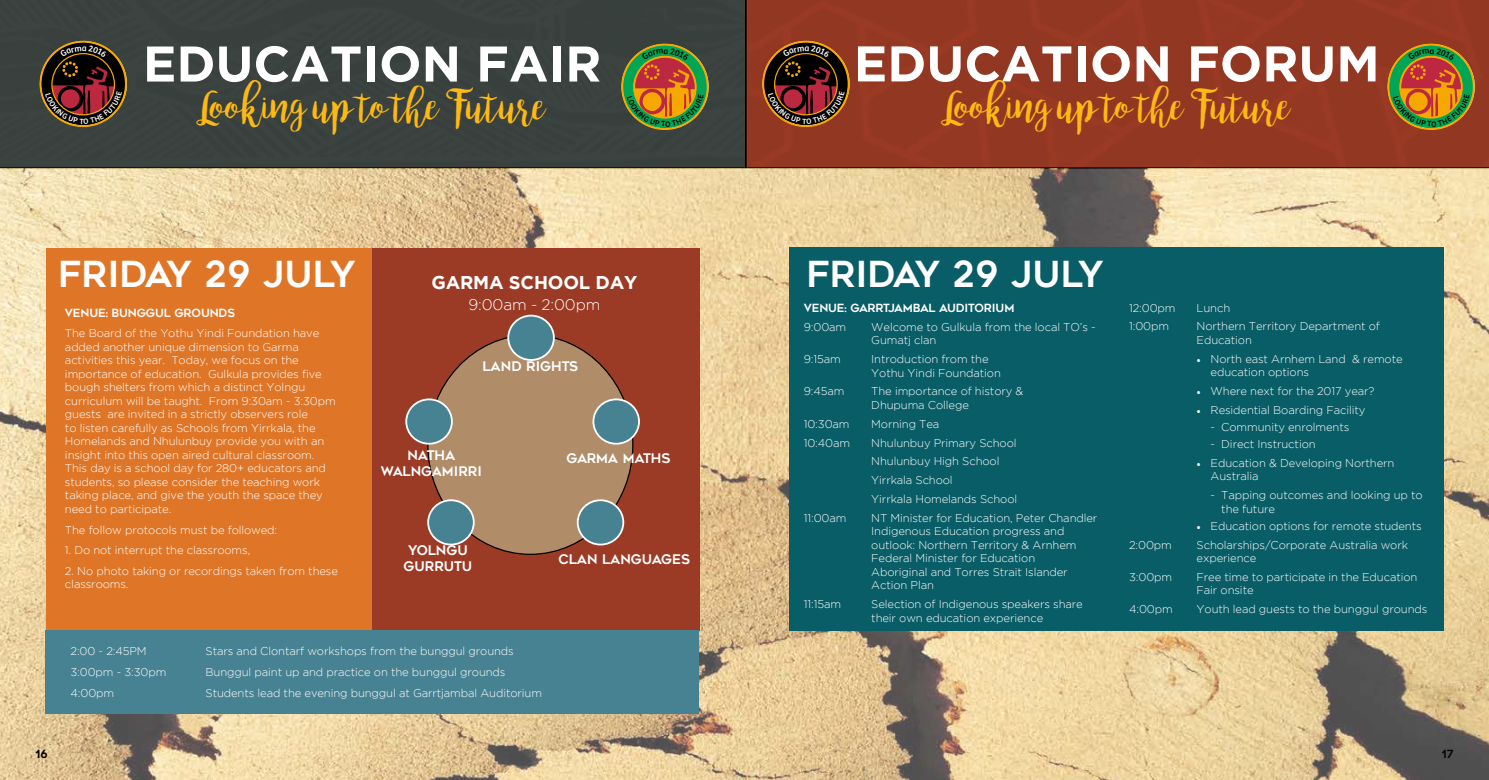
<style>
.page{position:relative;width:1489px;height:780px;background:#fff}
.page>*{position:absolute;margin:0;border:0;box-sizing:border-box;transform-origin:0 0}
.t1{font:700 50px "Gotham";color:#fff}
.t2{font:42.5px "bromello";color:#fdb913}
.t3{font:35.75px "Geometos";color:#fff}
.t4{font:700 18.5px "Gotham";letter-spacing:-.01em;color:#fff}
.t5{font:300 15.38px "Gotham";letter-spacing:-.01em;color:#fff}
.t6{font:13.25px/15.9px "Geometos";color:#fff;text-align:center}
.t7{font:300 11.25px/13.5px "Gotham";letter-spacing:-.01em;color:#fff}
.t8{font:11.25px "Geometos";letter-spacing:-.01em;color:#fff}
.t9{font:11.25px "Geometos";color:#000}
.s1{font-family:"Minion Pro";font-weight:400}
</style>
<div class="page">
<div style="left:748px;top:0;width:740px;height:169px;background:#923722"></div>
<div style="left:0;top:0;width:746px;height:169px;background:#3a423f"></div>
<img style="left:0;top:169px;width:1488px;height:611px">
<div style="left:46px;top:248px;width:326px;height:382px;background:#df7627"></div>
<div style="left:372px;top:248px;width:327px;height:382px;background:#9c3b25"></div>
<div style="left:46px;top:630px;width:653px;height:84px;background:#478292"></div>
<div style="left:789px;top:247px;width:654px;height:383px;background:#095d67"></div>
<div style="left:428px;top:335px;width:204px;height:219px;background:#b08d68;border-radius:50%"></div>
<div style="left:428px;top:500px;width:46px;height:44px;background:#478292;border-radius:50%"></div>
<div style="left:427px;top:499px;width:47px;height:46px;border:2px solid #fff;border-radius:50%"></div>
<div style="left:577px;top:500px;width:46px;height:44px;background:#478292;border-radius:50%"></div>
<div style="left:577px;top:499px;width:47px;height:46px;border:2px solid #fff;border-radius:50%"></div>
<div style="left:406px;top:399px;width:46px;height:44px;background:#478292;border-radius:50%"></div>
<div style="left:405px;top:398px;width:48px;height:46px;border:2px solid #fff;border-radius:50%"></div>
<div style="left:593px;top:399px;width:46px;height:44px;background:#478292;border-radius:50%"></div>
<div style="left:592px;top:398px;width:48px;height:46px;border:2px solid #fff;border-radius:50%"></div>
<div style="left:508px;top:315px;width:46px;height:45px;background:#478292;border-radius:50%"></div>
<div style="left:507px;top:315px;width:48px;height:46px;border:2px solid #fff;border-radius:50%"></div>
<svg style="left:1280px;top:48px;width:34px;height:12px"></svg>
<svg style="left:1321px;top:53px;width:7px;height:7px"></svg>
<svg style="left:1266px;top:96px;width:22px;height:26px"></svg>
<svg style="left:1386px;top:44px;width:88px;height:86px;background:#8a732f"></svg>
<svg style="left:515px;top:48px;width:22px;height:12px"></svg>
<svg style="left:547px;top:45px;width:26px;height:15px"></svg>
<svg style="left:501px;top:96px;width:43px;height:30px"></svg>
<svg style="left:621px;top:44px;width:87px;height:86px;background:#787535"></svg>
<svg style="left:762px;top:41px;width:87px;height:86px;background:#552411"></svg>
<svg style="left:40px;top:41px;width:87px;height:86px;background:#432617"></svg>
<h1 class="t1" style="left:853px;top:35px;width:527px">EDUCATION FORUM</h1>
<h1 class="t1" style="left:143px;top:35px;width:460px">EDUCATION FAIR</h1>
<h2 class="t2" style="left:198px;top:80px;width:349px">Looking up to the Future</h2>
<h2 class="t2" style="left:942px;top:80px;width:349px">Looking up to the Future</h2>
<h3 class="t3" style="left:58px;top:254px;width:299px">FRIDAY 29 JULY</h3>
<h3 class="t3" style="left:806px;top:254px;width:299px">FRIDAY 29 JULY</h3>
<h3 class="t4" style="left:431px;top:272px;width:207px">GARMA SCHOOL DAY</h3>
<p class="t8" style="left:65px;top:306px;width:171px">VENUE: BUNGGUL GROUNDS</p>
<p class="t7" style="left:65px;top:326px;width:272px">The Board of the Yothu Yindi Foundation have added another unique dimension to Garma activities this year. Today, we focus on the importance of education. Gulkula provides five bough shelters from which a distinct Yolngu curriculum will be taught. From 9:30am - 3:30pm guests are invited in a strictly observers role<br>to listen carefully as Schools from Yirrkala, the Homelands and Nhulunbuy provide you with an insight into this open aired cultural classroom.<br>This day is a school day for 280+ educators and students, so please consider the teaching work taking place, and give the youth the space they need to participate.</p>
<p class="t7" style="left:65px;top:522px;width:214px">The follow protocols must be followed:</p>
<p class="t7" style="left:65px;top:543px;width:187px">1. Do not interrupt the classrooms,</p>
<p class="t7" style="left:65px;top:564px;width:274px">2. No photo taking or recordings taken from these classrooms.</p>
<h3 class="t5" style="left:468px;top:296px;width:133px">9:00am - 2:00pm</h3>
<p class="t6" style="left:482px;top:358px;width:97px">LAND RIGHTS</p>
<p class="t6" style="left:381px;top:447px;width:102px">NATHA<br>WALNGAMIRRI</p>
<p class="t6" style="left:566px;top:450px;width:105px">GARMA MATHS</p>
<p class="t6" style="left:403px;top:542px;width:70px">YOLNGU<br>GURRUTU</p>
<p class="t6" style="left:558px;top:551px;width:133px">CLAN LANGUAGES</p>
<p class="t7" style="left:70px;top:644px;width:78px">2:00 - 2:45PM</p>
<p class="t7" style="left:205px;top:644px;width:310px">Stars and Clontarf workshops from the bunggul grounds</p>
<p class="t7" style="left:70px;top:665px;width:97px">3:00pm - 3:30pm</p>
<p class="t7" style="left:205px;top:665px;width:301px">Bunggul paint up and practice on the bunggul grounds</p>
<p class="t7" style="left:70px;top:685px;width:45px">4:00pm</p>
<p class="t7" style="left:205px;top:685px;width:338px">Students lead the evening bunggul at Garrtjambal Auditorium</p>
<p class="t8" style="left:803px;top:301px;width:212px">VENUE: GARRTJAMBAL AUDITORIUM</p>
<p class="t7" style="left:803px;top:320px;width:44px">9:00am</p>
<p class="t7" style="left:871px;top:320px;width:226px">Welcome to Gulkula from the local TO’s -<br>Gumatj clan</p>
<p class="t7" style="left:803px;top:352px;width:39px">9:15am</p>
<p class="t7" style="left:871px;top:352px;width:131px">Introduction from the<br>Yothu Yindi Foundation</p>
<p class="t7" style="left:803px;top:384px;width:42px">9:45am</p>
<p class="t7" style="left:871px;top:384px;width:154px">The importance of history &amp;<br>Dhupuma College</p>
<p class="t7" style="left:803px;top:417px;width:47px">10:30am</p>
<p class="t7" style="left:871px;top:417px;width:70px">Morning Tea</p>
<p class="t7" style="left:803px;top:435px;width:48px">10:40am</p>
<p class="t7" style="left:871px;top:433px;width:147px;line-height:18.8px">Nhulunbuy Primary School<br>Nhulunbuy High School<br>Yirrkala School<br>Yirrkala Homelands School</p>
<p class="t7" style="left:803px;top:511px;width:44px">11:00am</p>
<p class="t7" style="left:871px;top:511px;width:227px">NT Minister for Education, Peter Chandler Indigenous Education progress and outlook: Northern Territory &amp; Arnhem Federal Minister for Education<br>Aboriginal and Torres Strait Islander Action Plan</p>
<p class="t7" style="left:803px;top:597px;width:39px">11:15am</p>
<p class="t7" style="left:871px;top:597px;width:213px">Selection of Indigenous speakers share their own education experience</p>
<p class="t9" style="left:35px;top:747px;width:14px">16</p>
<p class="t7" style="left:1128px;top:301px;width:48px">12:00pm</p>
<p class="t7" style="left:1196px;top:301px;width:35px">Lunch</p>
<p class="t7" style="left:1128px;top:319px;width:42px">1:00pm</p>
<p class="t7" style="left:1196px;top:319px;width:185px">Northern Territory Department of<br>Education</p>
<p class="t7" style="left:1210px;top:352px;width:193px;text-indent:-14px"><span class="s1">•</span> North east Arnhem Land &amp; remote education options</p>
<p class="t7" style="left:1196px;top:384px;width:180px"><span class="s1">•</span> Where next for the 2017 year?</p>
<p class="t7" style="left:1196px;top:403px;width:170px"><span class="s1">•</span> Residential Boarding Facility</p>
<p class="t7" style="left:1210px;top:420px;width:140px">- Community enrolments</p>
<p class="t7" style="left:1210px;top:437px;width:106px">- Direct Instruction</p>
<p class="t7" style="left:1210px;top:456px;width:185px;text-indent:-14px"><span class="s1">•</span> Education &amp; Developing Northern<br>Australia</p>
<p class="t7" style="left:1221px;top:488px;width:203px;text-indent:-11px">- Tapping outcomes and looking up to the future</p>
<p class="t7" style="left:1196px;top:519px;width:227px"><span class="s1">•</span> Education options for remote students</p>
<p class="t7" style="left:1128px;top:537px;width:44px">2:00pm</p>
<p class="t7" style="left:1196px;top:537px;width:213px">Scholarships/Corporate Australia work experience</p>
<p class="t7" style="left:1128px;top:570px;width:45px">3:00pm</p>
<p class="t7" style="left:1196px;top:570px;width:222px">Free time to participate in the Education<br>Fair onsite</p>
<p class="t7" style="left:1128px;top:602px;width:45px">4:00pm</p>
<p class="t7" style="left:1196px;top:602px;width:232px">Youth lead guests to the bunggul grounds</p>
<p class="t9" style="left:1441px;top:747px;width:13px">17</p>
</div>
